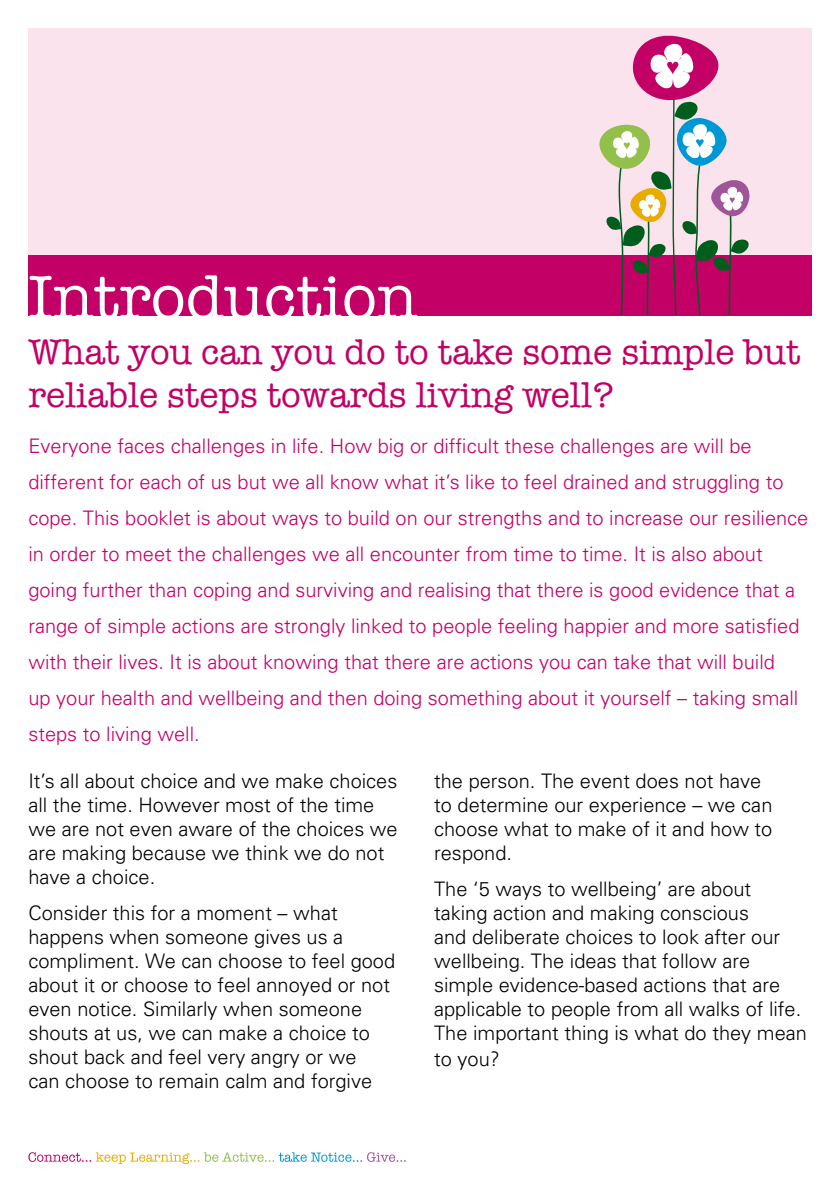
<style>
.page{position:relative;width:840px;height:1191px;background:#fff}
.page>*{position:absolute;margin:0;border:0;box-sizing:border-box;transform-origin:0 0}
.t1{font:64px "American Typewriter";color:#fff}
.t2{font:36px/43.2px "American Typewriter";color:#c30065}
.t3{font:300 20px/24px "Univers";color:#000}
.t4{font:300 20px/36px "Univers";color:#c30065}
</style>
<div class="page">
<div style="left:28px;top:28px;width:783px;height:227px;background:#fbe3ed"></div>
<div style="left:28px;top:255px;width:783px;height:61px;background:#c30065"></div>
<svg style="left:599px;top:35px;width:150px;height:280px"></svg>
<svg style="left:28px;top:1152px;width:377px;height:12px"></svg>
<h1 class="t1" style="left:28px;top:248px;width:390px">Introduction</h1>
<h2 class="t2" style="left:28px;top:329px;width:773px">What you can you do to take some simple but reliable steps towards living well?</h2>
<p class="t4" style="left:28px;top:427px;width:781px">Everyone faces challenges in life. How big or difficult these challenges are will be different for each of us but we all know what it’s like to feel drained and struggling to cope. This booklet is about ways to build on our strengths and to increase our resilience in order to meet the challenges we all encounter from time to time. It is also about going further than coping and surviving and realising that there is good evidence that a range of simple actions are strongly linked to people feeling happier and more satisfied with their lives. It is about knowing that there are actions you can take that will build<br>up your health and wellbeing and then doing something about it yourself – taking small steps to living well.</p>
<p class="t3" style="left:28px;top:769px;width:370px">It’s all about choice and we make choices all the time. However most of the time we are not even aware of the choices we are making because we think we do not have a choice.</p>
<p class="t3" style="left:28px;top:900px;width:368px">Consider this for a moment – what happens when someone gives us a compliment. We can choose to feel good about it or choose to feel annoyed or not even notice. Similarly when someone shouts at us, we can make a choice to shout back and feel very angry or we<br>can choose to remain calm and forgive</p>
<p class="t3" style="left:434px;top:769px;width:339px">the person. The event does not have to determine our experience – we can choose what to make of it and how to respond.</p>
<p class="t3" style="left:434px;top:876px;width:374px">The ‘5 ways to wellbeing’ are about taking action and making conscious<br>and deliberate choices to look after our wellbeing. The ideas that follow are simple evidence-based actions that are applicable to people from all walks of life.<br>The important thing is what do they mean</p>
<p class="t3" style="left:434px;top:1047px;width:67px">to you?</p>
</div>
